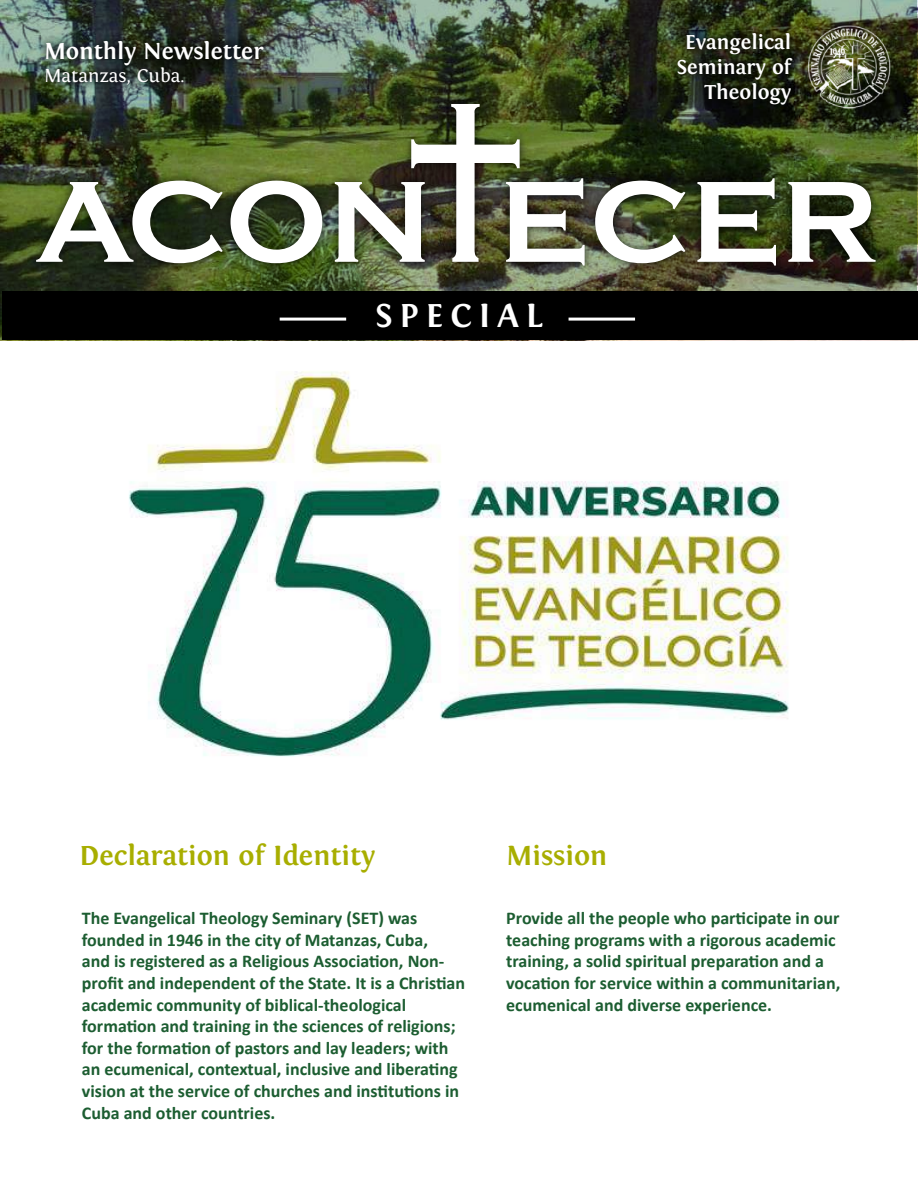
<style>
.page{position:relative;width:918px;height:1188px;background:#fff}
.page>*{position:absolute;margin:0;border:0;box-sizing:border-box;transform-origin:0 0}
.t1{font:700 34.5px "Fontin";letter-spacing:.2em;color:#fff}
.t2{font:700 28.5px "Fontin";color:#a8ae00}
.t3{font:700 23.85px "Fontin";color:#fff}
.t4{font:700 21px/25.2px "Fontin";color:#fff;text-align:right}
.t5{font:19.5px "Fontin";color:#fff}
.t6{font:700 18px/21.6px "Calibri";color:#1c5d31}
</style>
<div class="page">
<img style="left:1px;top:0;width:916px;height:340px">
<img style="left:129px;top:371px;width:660px;height:386px">
<div style="left:2px;top:291px;width:916px;height:49px;background:#000"></div>
<div style="left:28px;top:95px;width:855px;height:179px;background:#000;opacity:.75"></div>
<svg style="left:36px;top:181px;width:187px;height:82px"></svg>
<svg style="left:231px;top:181px;width:91px;height:82px"></svg>
<img style="left:595px;top:181px;width:90px;height:82px">
<svg style="left:697px;top:178px;width:79px;height:88px"></svg>
<svg style="left:788px;top:182px;width:88px;height:80px"></svg>
<img style="left:335px;top:104px;width:250px;height:162px">
<div style="left:669px;top:24px;width:132px;height:89px;background:#000;opacity:.75"></div>
<div style="left:37px;top:31px;width:235px;height:63px;background:#000;opacity:.75"></div>
<hr style="left:280px;top:318px;width:66px;height:3px;background:#fff">
<hr style="left:569px;top:318px;width:66px;height:3px;background:#fff">
<img style="left:802px;top:20px;width:96px;height:93px">
<h3 class="t3" style="left:44px;top:37px;width:221px">Monthly Newsletter</h3>
<p class="t5" style="left:44px;top:65px;width:142px">Matanzas, Cuba.</p>
<h1 class="t1" style="left:375px;top:296px;width:169px">SPECIAL</h1>
<p class="t4" style="left:677px;top:30px;width:116px">Evangelical<br>Seminary of<br>Theology</p>
<h2 class="t2" style="left:80px;top:839px;width:297px">Declaration of Identity</h2>
<h2 class="t2" style="left:506px;top:839px;width:103px">Mission</h2>
<p class="t6" style="left:82px;top:907px;width:385px">The Evangelical Theology Seminary (SET) was founded in 1946 in the city of Matanzas, Cuba,<br>and is registered as a Religious Association, Non&shy;profit and independent of the State. It is a Christian academic community of biblical-theological formation and training in the sciences of religions; for the formation of pastors and lay leaders; with an ecumenical, contextual, inclusive and liberating vision at the service of churches and institutions in Cuba and other countries.</p>
<p class="t6" style="left:506px;top:907px;width:336px">Provide all the people who participate in our teaching programs with a rigorous academic training, a solid spiritual preparation and a vocation for service within a communitarian, ecumenical and diverse experience.</p>
</div>
